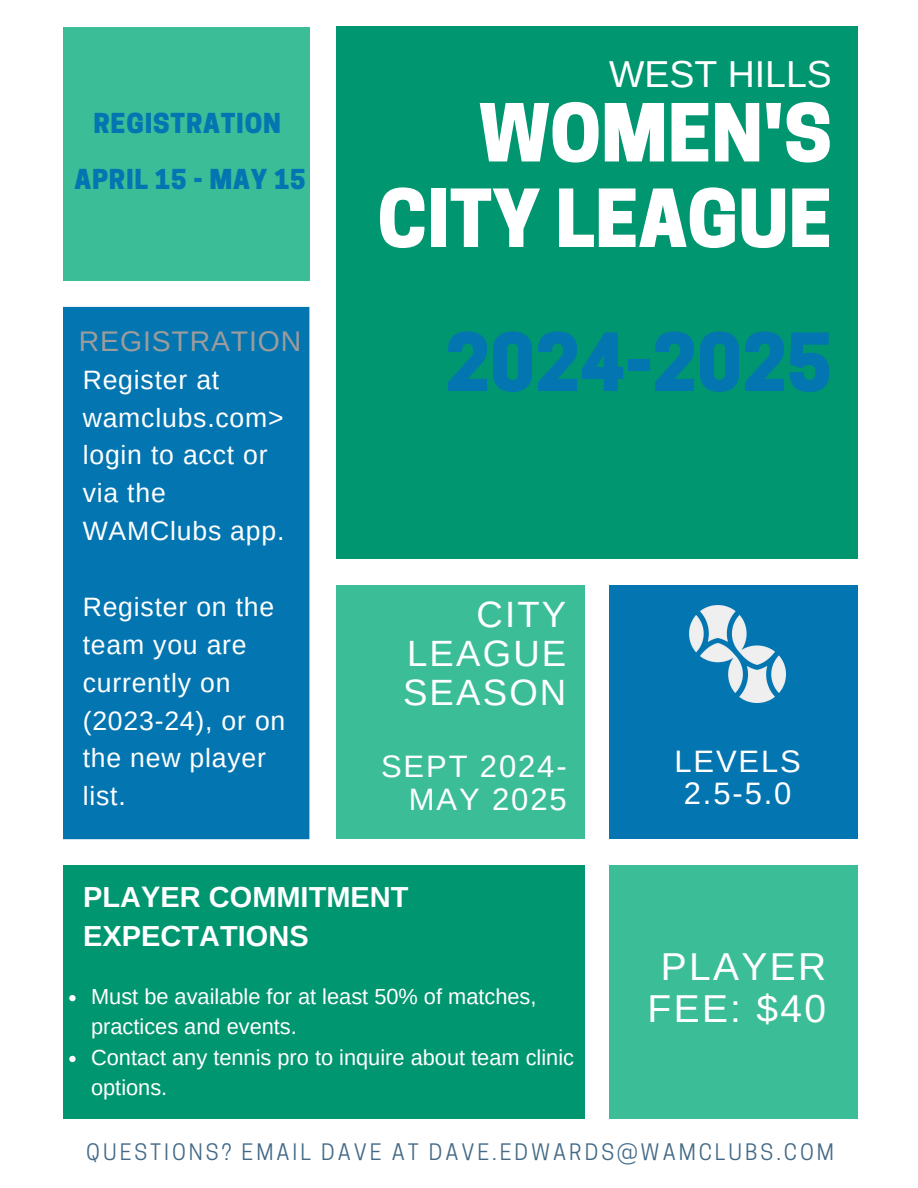
<style>
.page{position:relative;width:918px;height:1188px;background:#fff}
.page>*{position:absolute;margin:0;border:0;box-sizing:border-box;transform-origin:0 0}
.t1{font:800 75px/85.5px "Cooper Hewitt";color:#fff;text-align:right}
.t2{font:800 75px "Cooper Hewitt";color:#0375b1}
.t3{font:38.85px/41.7px "Arimo";letter-spacing:.06em;color:#fff;text-align:center}
.t4{font:37.5px "Arimo";color:#fff}
.t5{font:36.6px/39.2px "Arimo";letter-spacing:.06em;color:#fff;text-align:justify}
.t6{font:31.05px/32.8px "Arimo";letter-spacing:.06em;color:#fff;text-align:right}
.t7{font:700 28.95px/39.5px "Arimo";color:#fff}
.t8{font:28.35px "Arimo";letter-spacing:.03em;color:#9c9c9c}
.t9{font:26.55px/37.8px "Arimo";letter-spacing:.03em;color:#fff}
.t10{font:800 25.8px "Cooper Hewitt";letter-spacing:.03em;color:#0375b1}
.t11{font:21.75px/30.5px "Arimo";color:#fff}
.t12{font:21.3px "Cooper Hewitt";letter-spacing:.14em;color:#446a87}
</style>
<div class="page">
<div style="left:63px;top:866px;width:522px;height:253px;background:#009670"></div>
<div style="left:336px;top:27px;width:522px;height:532px;background:#009670"></div>
<div style="left:610px;top:866px;width:248px;height:253px;background:#3bbd98"></div>
<div style="left:336px;top:586px;width:249px;height:253px;background:#3bbd98"></div>
<div style="left:610px;top:586px;width:248px;height:253px;background:#0375b1"></div>
<div style="left:63px;top:307px;width:246px;height:532px;background:#0375b1"></div>
<div style="left:63px;top:27px;width:246px;height:253px;background:#3bbd98"></div>
<img style="left:690px;top:606px;width:96px;height:97px">
<svg style="left:69px;top:995px;width:7px;height:6px"></svg>
<svg style="left:69px;top:1056px;width:7px;height:6px"></svg>
<p class="t10" style="left:93px;top:113px;width:189px">REGISTRATION</p>
<h5 class="t10" style="left:75px;top:169px;width:233px">APRIL 15 - MAY 15</h5>
<p class="t8" style="left:79px;top:325px;width:224px">REGISTRATION</p>
<p class="t9" style="left:83px;top:361px;width:203px">Register at wamclubs.com&gt; login to acct or via the<br>WAMClubs app.</p>
<p class="t4" style="left:609px;top:53px;width:224px">WEST HILLS</p>
<p class="t1" style="left:378px;top:100px;width:456px">WOMEN'S<br>CITY LEAGUE</p>
<h6 class="t2" style="left:445px;top:335px;width:388px">2024-2025</h6>
<h2 class="t9" style="left:83px;top:588px;width:204px">Register on the team you are currently on (2023-24), or on the new player list.</h2>
<h1 class="t5" style="left:403px;top:595px;width:165px;text-indent:73px">CITY LEAGUE SEASON</h1>
<h3 class="t6" style="left:381px;top:750px;width:187px">SEPT 2024-<br>MAY 2025</h3>
<h3 class="t7" style="left:83px;top:877px;width:327px">PLAYER COMMITMENT<br>EXPECTATIONS</h3>
<h5 class="t11" style="left:91px;top:981px;width:447px">Must be available for at least 50% of matches, practices and events.</h5>
<p class="t11" style="left:91px;top:1042px;width:485px">Contact any tennis pro to inquire about team clinic options.</p>
<p class="t6" style="left:674px;top:745px;width:128px;text-align:center">LEVELS<br>2.5-5.0</p>
<h5 class="t3" style="left:648px;top:946px;width:180px">PLAYER<br>FEE: $40</h5>
<h6 class="t12" style="left:86px;top:1144px;width:749px">QUESTIONS? EMAIL DAVE AT DAVE.EDWARDS@WAMCLUBS.COM</h6>
</div>
